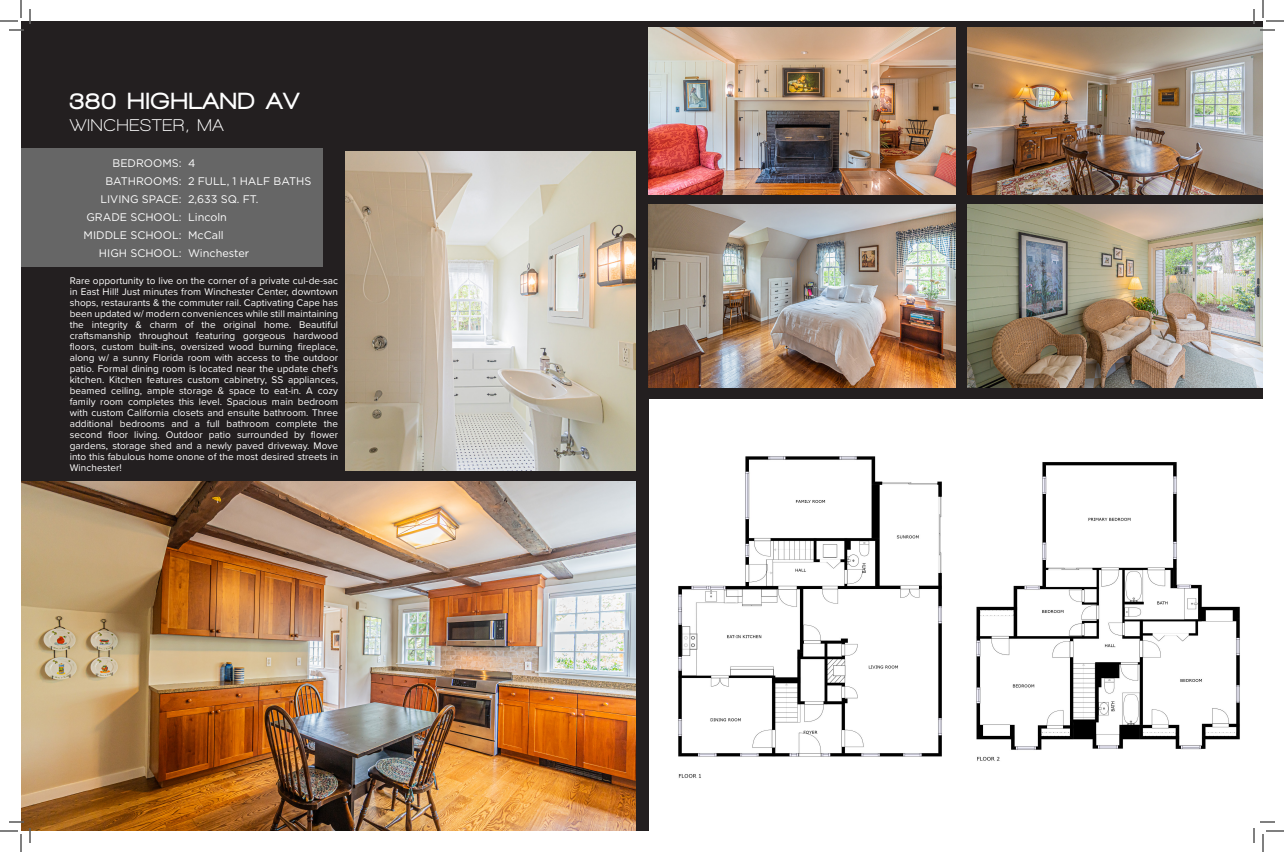
<style>
.page{position:relative;width:1284px;height:852px;background:#fff}
.page>*{position:absolute;margin:0;border:0;box-sizing:border-box;transform-origin:0 0}
.t1{font:900 24px "Walkway";letter-spacing:.075em;color:#fff}
.t2{font:700 17.4px "Walkway";letter-spacing:.05em;color:#fff}
.t3{font:11px "Gotham";color:#fff}
.t4{font:10px/11px "Proxima Nova";letter-spacing:.005em;color:#fff;text-align:justify}
</style>
<div class="page">
<div style="left:21px;top:21px;width:1242px;height:810px;background:#231f20"></div>
<div style="left:650px;top:399px;width:613px;height:432px;background:#fff"></div>
<img style="left:21px;top:481px;width:614px;height:350px">
<img style="left:345px;top:151px;width:290px;height:320px">
<img style="left:678px;top:456px;width:562px;height:322px">
<div style="left:21px;top:148px;width:301px;height:118px;background:#666"></div>
<img style="left:967px;top:205px;width:296px;height:182px">
<img style="left:967px;top:27px;width:296px;height:167px">
<img style="left:649px;top:205px;width:306px;height:182px">
<img style="left:649px;top:27px;width:306px;height:167px">
<svg style="left:0;top:0;width:31px;height:31px"></svg>
<svg style="left:0;top:821px;width:31px;height:31px"></svg>
<svg style="left:1253px;top:0;width:31px;height:31px"></svg>
<svg style="left:1253px;top:821px;width:31px;height:31px"></svg>
<p class="t1" style="left:70px;top:88px;width:231px">380 HIGHLAND AV</p>
<p class="t2" style="left:70px;top:116px;width:155px">WINCHESTER, MA</p>
<p class="t3" style="left:113px;top:156px;width:71px">BEDROOMS:</p>
<p class="t3" style="left:105px;top:174px;width:78px">BATHROOMS:</p>
<p class="t3" style="left:100px;top:192px;width:83px">LIVING SPACE:</p>
<p class="t3" style="left:86px;top:210px;width:97px">GRADE SCHOOL:</p>
<p class="t3" style="left:84px;top:228px;width:99px">MIDDLE SCHOOL:</p>
<p class="t3" style="left:99px;top:246px;width:84px">HIGH SCHOOL:</p>
<p class="t4" style="left:70px;top:275px;width:270px">Rare opportunity to live on the corner of a private cul-de-sac in East Hill! Just minutes from Winchester Center, downtown shops, restaurants &amp; the commuter rail. Captivating Cape has been updated w/ modern conveniences while still maintaining the integrity &amp; charm of the original home. Beautiful craftsmanship throughout featuring gorgeous hardwood floors, custom built-ins, oversized wood burning fireplace, along w/ a sunny Florida room with access to the outdoor patio. Formal dining room is located near the update chef’s kitchen. Kitchen features custom cabinetry, SS appliances, beamed ceiling, ample storage &amp; space to eat-in. A cozy family room completes this level. Spacious main bedroom with custom California closets and ensuite bathroom. Three additional bedrooms and a full bathroom complete the second floor living. Outdoor patio surrounded by flower gardens, storage shed and a newly paved driveway. Move into this fabulous home onone of the most desired streets in Winchester!</p>
<p class="t3" style="left:188px;top:156px;width:9px">4</p>
<p class="t3" style="left:188px;top:174px;width:125px">2 FULL, 1 HALF BATHS</p>
<p class="t3" style="left:188px;top:192px;width:72px">2,633 SQ. FT.</p>
<p class="t3" style="left:188px;top:210px;width:40px">Lincoln</p>
<p class="t3" style="left:188px;top:228px;width:37px">McCall</p>
<p class="t3" style="left:188px;top:246px;width:63px">Winchester</p>
</div>
